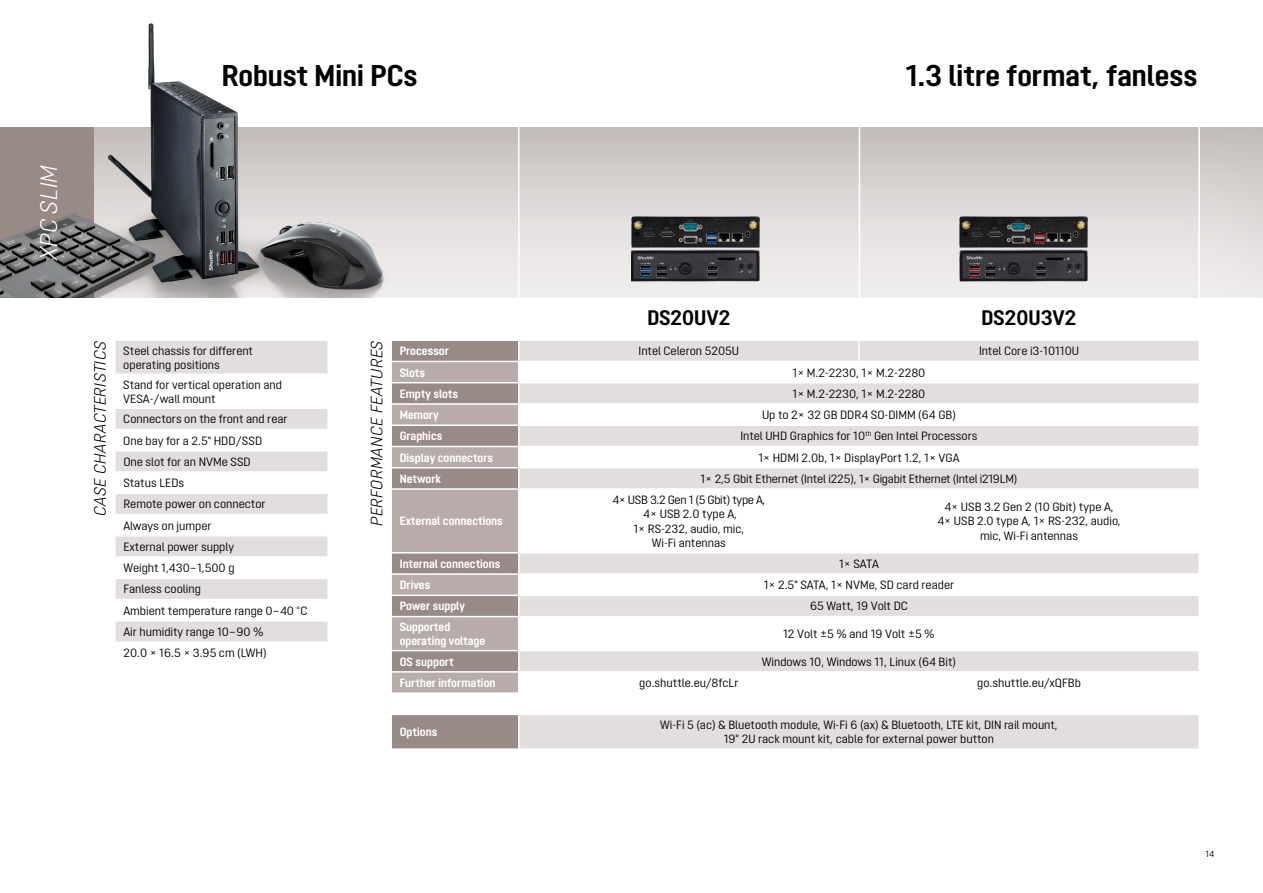
<style>
.page{position:relative;width:1263px;height:893px;background:#fff}
.page>*{position:absolute;margin:0;border:0;box-sizing:border-box;transform-origin:0 0}
.t1{font:700 30px "Opinion Pro";color:#000}
.t2{font:italic 300 24px "Opinion Pro";color:#fff}
.t3{font:700 21px "Opinion Pro";color:#000}
.t4{font:italic 300 16.5px "Opinion Pro";letter-spacing:.02em;color:#000}
.t5{font:12px/21.3px "Opinion Pro";color:#000}
.t6{font:700 12px/14.4px "Opinion Pro";color:#fff}
.t7{font:12px "Opinion Pro";letter-spacing:-.02em;color:#000}
.t8{font:9px "Opinion Pro";color:#000}
</style>
<div class="page">
<div style="left:22px;top:126px;width:1241px;height:172px;background:#000;opacity:.1"></div>
<hr style="left:1262px;top:126px;width:1px;height:172px;background:#000;opacity:.1">
<div style="left:116px;top:341px;width:211px;height:32px;background:#e2dedd"></div>
<svg style="left:116px;top:409px;width:211px;height:232px;fill:#e2dedd"></svg>
<hr style="left:114px;top:429px;width:213px;height:1px;background:#fff">
<hr style="left:114px;top:450px;width:213px;height:1px;background:#fff">
<hr style="left:114px;top:471px;width:213px;height:2px;background:#fff">
<hr style="left:114px;top:492px;width:213px;height:2px;background:#fff">
<hr style="left:114px;top:514px;width:213px;height:1px;background:#fff">
<hr style="left:114px;top:535px;width:213px;height:1px;background:#fff">
<hr style="left:114px;top:556px;width:213px;height:2px;background:#fff">
<hr style="left:114px;top:578px;width:213px;height:1px;background:#fff">
<hr style="left:114px;top:599px;width:213px;height:1px;background:#fff">
<hr style="left:114px;top:620px;width:213px;height:2px;background:#fff">
<svg style="left:115px;top:622px;width:1px;height:19px"></svg>
<div style="left:392px;top:715px;width:126px;height:33px;background:#988a86"></div>
<div style="left:519px;top:341px;width:679px;height:407px;background:#e2dedd"></div>
<svg style="left:519px;top:362px;width:679px;height:352px"></svg>
<hr style="left:858px;top:341px;width:2px;height:20px;background:#fff">
<hr style="left:519px;top:361px;width:340px;height:1px;background:#fff">
<hr style="left:859px;top:361px;width:341px;height:1px;background:#fff">
<hr style="left:519px;top:382px;width:340px;height:1px;background:#fff">
<hr style="left:859px;top:382px;width:341px;height:1px;background:#fff">
<hr style="left:519px;top:403px;width:340px;height:2px;background:#fff">
<hr style="left:859px;top:403px;width:341px;height:2px;background:#fff">
<hr style="left:519px;top:424px;width:340px;height:2px;background:#fff">
<hr style="left:859px;top:424px;width:341px;height:2px;background:#fff">
<hr style="left:519px;top:446px;width:340px;height:1px;background:#fff">
<hr style="left:859px;top:446px;width:341px;height:1px;background:#fff">
<hr style="left:519px;top:467px;width:340px;height:1px;background:#fff">
<hr style="left:859px;top:467px;width:341px;height:1px;background:#fff">
<hr style="left:519px;top:488px;width:340px;height:2px;background:#fff">
<hr style="left:859px;top:488px;width:341px;height:2px;background:#fff">
<hr style="left:858px;top:490px;width:2px;height:62px;background:#fff">
<hr style="left:519px;top:552px;width:340px;height:2px;background:#fff">
<hr style="left:859px;top:552px;width:341px;height:2px;background:#fff">
<svg style="left:1198px;top:554px;width:1px;height:19px"></svg>
<hr style="left:519px;top:573px;width:340px;height:2px;background:#fff">
<hr style="left:859px;top:573px;width:341px;height:2px;background:#fff">
<hr style="left:519px;top:595px;width:340px;height:1px;background:#fff">
<hr style="left:859px;top:595px;width:341px;height:1px;background:#fff">
<hr style="left:519px;top:616px;width:340px;height:1px;background:#fff">
<hr style="left:859px;top:616px;width:341px;height:1px;background:#fff">
<hr style="left:519px;top:650px;width:340px;height:1px;background:#fff">
<hr style="left:859px;top:650px;width:341px;height:1px;background:#fff">
<hr style="left:519px;top:671px;width:340px;height:2px;background:#fff">
<hr style="left:859px;top:671px;width:341px;height:2px;background:#fff">
<svg style="left:858px;top:673px;width:2px;height:19px"></svg>
<hr style="left:519px;top:692px;width:340px;height:2px;background:#fff">
<hr style="left:859px;top:692px;width:341px;height:2px;background:#fff">
<hr style="left:858px;top:694px;width:2px;height:20px;background:#fff">
<svg style="left:391px;top:341px;width:128px;height:352px;background:#b0a4a1"></svg>
<hr style="left:519px;top:714px;width:340px;height:1px;background:#fff">
<hr style="left:859px;top:714px;width:341px;height:1px;background:#fff">
<hr style="left:518px;top:128px;width:1px;height:170px;background:#fff">
<img style="left:312px;top:126px;width:92px;height:172px">
<img style="left:0;top:23px;width:312px;height:275px">
<img style="left:631px;top:157px;width:128px;height:86px">
<img style="left:960px;top:157px;width:127px;height:86px">
<img style="left:960px;top:243px;width:127px;height:44px">
<img style="left:631px;top:243px;width:128px;height:44px">
<hr style="left:859px;top:128px;width:1px;height:170px;background:#fff">
<hr style="left:1198px;top:128px;width:2px;height:170px;background:#fff">
<h2 class="t2" style="left:35px;top:260px;width:96px;rotate:-90deg">XPC SLIM</h2>
<h1 class="t1" style="left:222px;top:58px;width:197px">Robust Mini PCs</h1>
<h1 class="t1" style="left:905px;top:58px;width:294px">1.3 litre format, fanless</h1>
<h3 class="t4" style="left:91px;top:516px;width:176px;rotate:-90deg">CASE CHARACTERISTICS</h3>
<p class="t5" style="left:123px;top:343px;width:131px;line-height:14.4px">Steel chassis for different operating positions</p>
<p class="t5" style="left:123px;top:377px;width:160px;line-height:14.4px">Stand for vertical operation and<br>VESA-/wall mount</p>
<p class="t5" style="left:123px;top:408px;width:186px">Connectors on the front and rear<br>One bay for a 2.5" HDD/SSD<br>One slot for an NVMe SSD<br>Status LEDs<br>Remote power on connector<br>Always on jumper<br>External power supply<br>Weight 1,430–1,500 g<br>Fanless cooling<br>Ambient temperature range 0–40 °C<br>Air humidity range 10–90 %<br>20.0 × 16.5 × 3.95 cm (LWH)</p>
<h3 class="t3" style="left:647px;top:305px;width:85px">DS20UV2</h3>
<h3 class="t3" style="left:982px;top:305px;width:96px">DS20U3V2</h3>
<h3 class="t4" style="left:367px;top:526px;width:187px;rotate:-90deg">PERFORMANCE FEATURES</h3>
<p class="t6" style="left:400px;top:344px;width:51px">Processor</p>
<p class="t5" style="left:638px;top:340px;width:102px">Intel Celeron 5205U</p>
<p class="t5" style="left:979px;top:340px;width:102px">Intel Core i3-10110U</p>
<p class="t6" style="left:400px;top:365px;width:27px">Slots</p>
<p class="t5" style="left:792px;top:362px;width:134px">1× M.2-2230, 1× M.2-2280</p>
<p class="t6" style="left:400px;top:386px;width:60px">Empty slots</p>
<p class="t5" style="left:792px;top:383px;width:134px">1× M.2-2230, 1× M.2-2280</p>
<p class="t6" style="left:400px;top:408px;width:40px">Memory</p>
<p class="t5" style="left:762px;top:404px;width:195px">Up to 2× 32 GB DDR4 SO-DIMM (64 GB)</p>
<p class="t6" style="left:400px;top:429px;width:44px">Graphics</p>
<p class="t5" style="left:740px;top:425px;width:239px">Intel UHD Graphics for 10<sup>th</sup> Gen Intel Processors</p>
<p class="t6" style="left:400px;top:450px;width:95px">Display connectors</p>
<p class="t5" style="left:758px;top:447px;width:203px">1× HDMI 2.0b, 1× DisplayPort 1.2, 1× VGA</p>
<p class="t6" style="left:400px;top:471px;width:43px">Network</p>
<p class="t7" style="left:701px;top:472px;width:318px">1× 2,5 Gbit Ethernet (Intel i225), 1× Gigabit Ethernet (Intel i219LM)</p>
<p class="t6" style="left:400px;top:514px;width:105px">External connections</p>
<p class="t5" style="left:612px;top:492px;width:155px;line-height:14.4px;text-align:center">4× USB 3.2 Gen 1 (5 Gbit) type A,<br>4× USB 2.0 type A,<br>1× RS-232, audio, mic,<br>Wi-Fi antennas</p>
<p class="t5" style="left:937px;top:500px;width:185px;line-height:14.4px;text-align:center">4× USB 3.2 Gen 2 (10 Gbit) type A,<br>4× USB 2.0 type A, 1× RS-232, audio, mic, Wi-Fi antennas</p>
<p class="t6" style="left:400px;top:556px;width:102px">Internal connections</p>
<p class="t5" style="left:839px;top:553px;width:41px">1× SATA</p>
<p class="t6" style="left:400px;top:578px;width:32px">Drives</p>
<p class="t5" style="left:764px;top:574px;width:192px">1× 2.5" SATA, 1× NVMe, SD card reader</p>
<p class="t6" style="left:400px;top:599px;width:67px">Power supply</p>
<p class="t5" style="left:810px;top:595px;width:99px">65 Watt, 19 Volt DC</p>
<p class="t6" style="left:400px;top:619px;width:87px">Supported operating voltage</p>
<p class="t5" style="left:783px;top:623px;width:153px">12 Volt ±5 % and 19 Volt ±5 %</p>
<p class="t6" style="left:400px;top:654px;width:55px">OS support</p>
<p class="t5" style="left:762px;top:651px;width:196px">Windows 10, Windows 11, Linux (64 Bit)</p>
<p class="t6" style="left:400px;top:675px;width:97px">Further information</p>
<p class="t5" style="left:639px;top:672px;width:101px">go.shuttle.eu/8fcLr</p>
<p class="t5" style="left:977px;top:672px;width:105px">go.shuttle.eu/xQFBb</p>
<p class="t6" style="left:400px;top:724px;width:39px">Options</p>
<p class="t5" style="left:660px;top:717px;width:399px;line-height:14.4px;text-align:center">Wi-Fi 5 (ac) &amp; Bluetooth module, Wi-Fi 6 (ax) &amp; Bluetooth, LTE kit, DIN rail mount,<br>19" 2U rack mount kit, cable for external power button</p>
<p class="t8" style="left:1205px;top:849px;width:10px">14</p>
</div>
